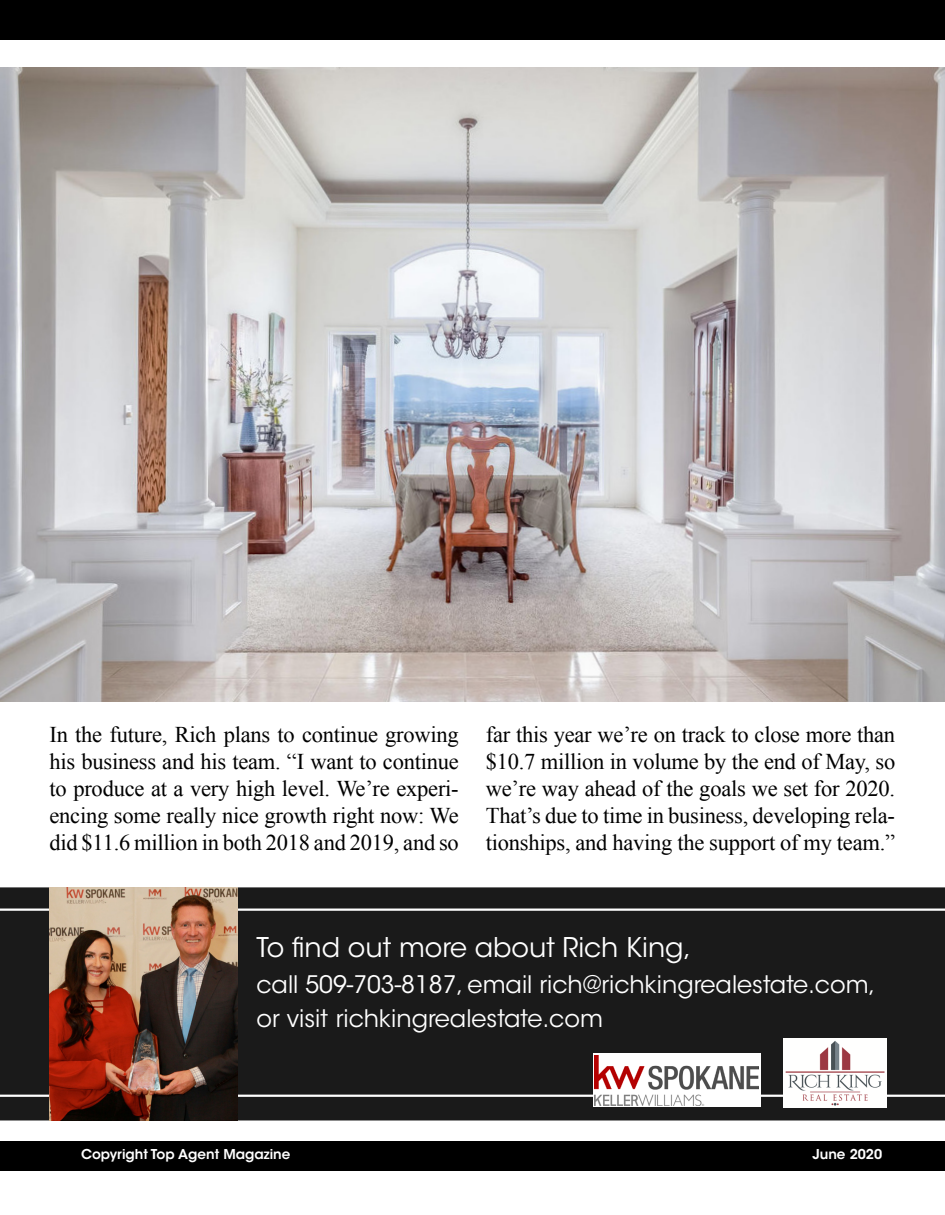
<style>
.page{position:relative;width:945px;height:1215px;background:#fff}
.page>*{position:absolute;margin:0;border:0;box-sizing:border-box;transform-origin:0 0}
.For_More_Info{font:27px "ITC Avant Garde Std";color:#fff}
.For_More_Info-2{font:24px/34.5px "ITC Avant Garde Std";color:#fff}
.body_hypenate{font:22.5px/27px "Times New Roman";letter-spacing:-.01em;color:#000;text-align:justify}
.t1{font:600 13.5px "ITC Avant Garde Std";color:#fff}
</style>
<div class="page">
<div style="left:0;top:1141px;width:945px;height:29px;background:#000"></div>
<div style="left:0;top:0;width:945px;height:40px;background:#000"></div>
<div style="left:0;top:887px;width:945px;height:233px;background:#1a1a1a"></div>
<hr style="left:0;top:1095px;width:945px;height:2px;background:#fff">
<hr style="left:0;top:909px;width:945px;height:2px;background:#fff">
<img style="left:0;top:68px;width:945px;height:633px">
<img style="left:50px;top:887px;width:187px;height:233px">
<img style="left:783px;top:1039px;width:103px;height:68px">
<svg style="left:593px;top:1054px;width:167px;height:53px"></svg>
<img style="left:594px;top:1056px;width:164px;height:49px">
<p class="body_hypenate" style="left:50px;top:721px;width:411px">In the future, Rich plans to continue growing his business and his team. “I want to continue to produce at a very high level. We’re experi&shy;encing some really nice growth right now: We did $11.6 million in both 2018 and 2019, and so</p>
<p class="body_hypenate" style="left:486px;top:721px;width:411px">far this year we’re on track to close more than $10.7 million in volume by the end of May, so we’re way ahead of the goals we set for 2020.<br>That’s due to time in business, developing rela&shy;tionships, and having the support of my team.”</p>
<p class="For_More_Info" style="left:256px;top:931px;width:436px">To find out more about Rich King,</p>
<p class="For_More_Info-2" style="left:256px;top:967px;width:621px">call 509-703-8187, email rich@richkingrealestate.com, or visit richkingrealestate.com</p>
<p class="t1" style="left:81px;top:1146px;width:211px">Copyright Top Agent Magazine</p>
<p class="t1" style="left:813px;top:1146px;width:71px">June 2020</p>
</div>
